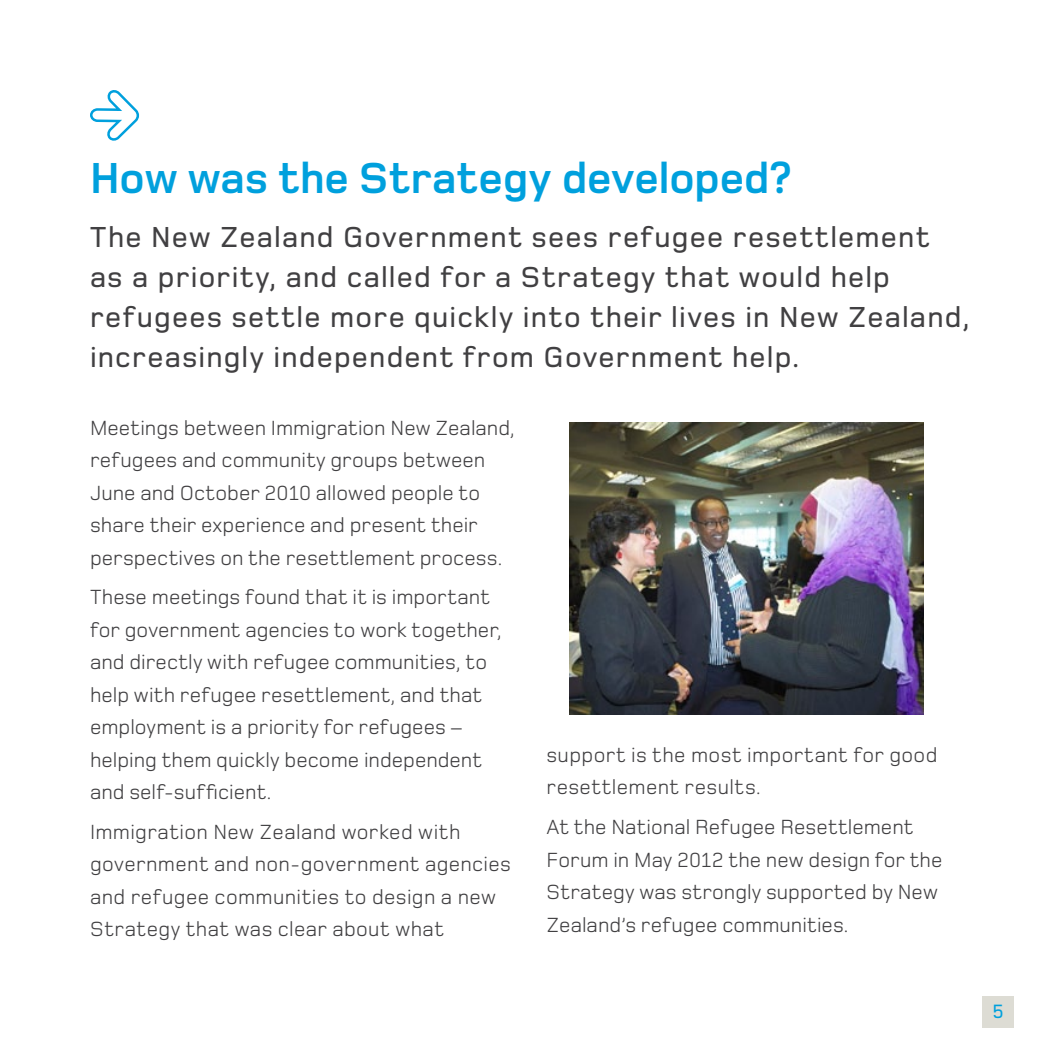
<style>
.page{position:relative;width:1063px;height:1063px;background:#fff}
.page>*{position:absolute;margin:0;border:0;box-sizing:border-box;transform-origin:0 0}
.t1{font:700 45px "Foundry Monoline";color:#00a0dd}
.t2{font:500 30px/40px "Foundry Monoline";letter-spacing:.04em;color:#414042}
.t3{font:21.25px/32.5px "Foundry Monoline";letter-spacing:.005em;color:#414042}
.t4{font:500 20px "Foundry Monoline";color:#00a0dd}
</style>
<div class="page">
<div style="left:982px;top:996px;width:32px;height:32px;background:#dddcd4"></div>
<img style="left:570px;top:422px;width:354px;height:293px">
<svg style="left:90px;top:90px;width:50px;height:51px"></svg>
<h1 class="t1" style="left:90px;top:153px;width:703px">How was the Strategy developed?</h1>
<h2 class="t2" style="left:90px;top:217px;width:881px">The New Zealand Government sees refugee resettlement as a priority, and called for a Strategy that would help refugees settle more quickly into their lives in New Zealand, increasingly independent from Government help.</h2>
<p class="t3" style="left:90px;top:411px;width:426px">Meetings between Immigration New Zealand, refugees and community groups between June and October 2010 allowed people to share their experience and present their perspectives on the resettlement process.</p>
<p class="t3" style="left:90px;top:581px;width:413px">These meetings found that it is important for government agencies to work together, and directly with refugee communities, to help with refugee resettlement, and that employment is a priority for refugees – helping them quickly become independent and self-sufficient.</p>
<p class="t3" style="left:90px;top:815px;width:423px">Immigration New Zealand worked with government and non-government agencies and refugee communities to design a new Strategy that was clear about what</p>
<p class="t3" style="left:546px;top:738px;width:393px">support is the most important for good resettlement results.</p>
<p class="t3" style="left:546px;top:810px;width:397px">At the National Refugee Resettlement Forum in May 2012 the new design for the Strategy was strongly supported by New Zealand’s refugee communities.</p>
<p class="t4" style="left:992px;top:1000px;width:13px">5</p>
</div>
